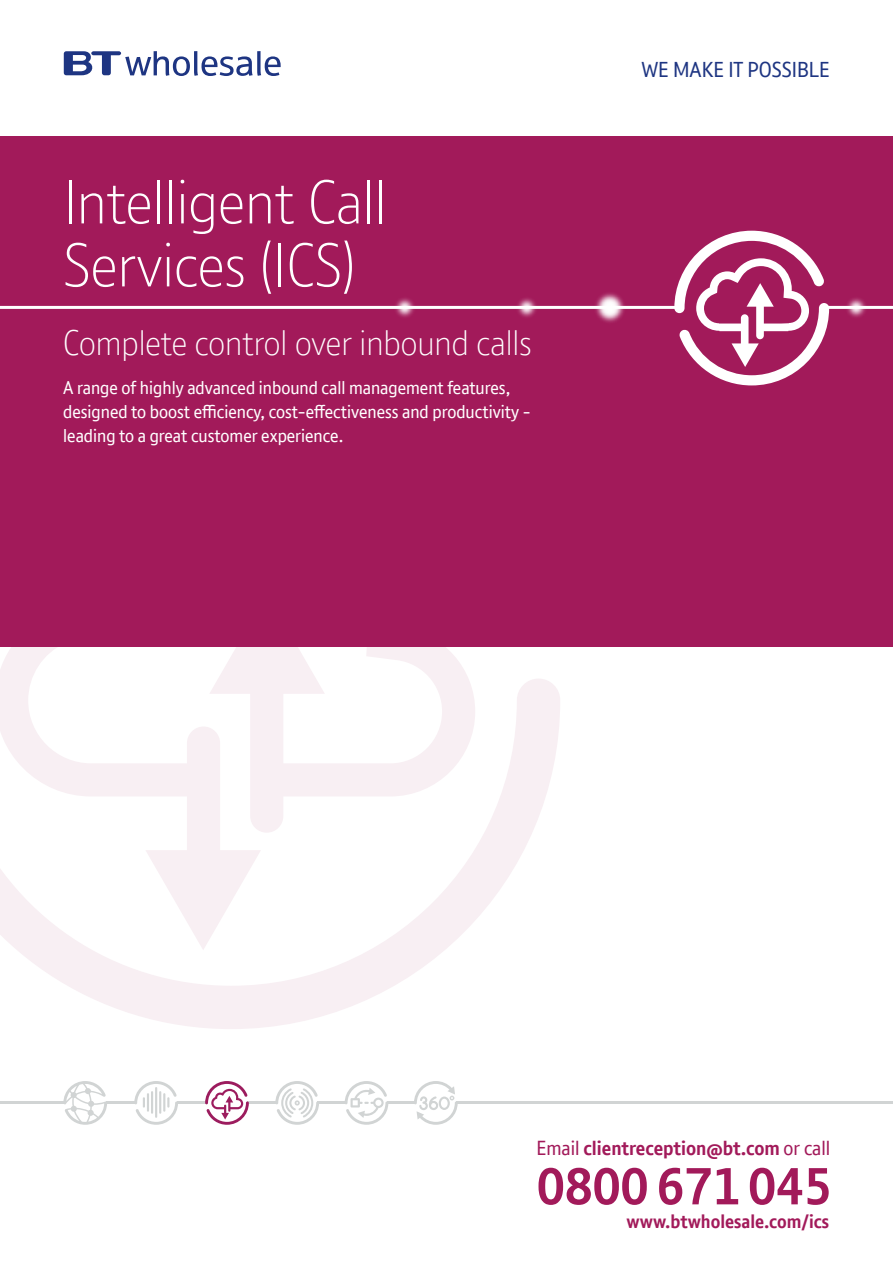
<style>
.page{position:relative;width:893px;height:1263px;background:#fff}
.page>*{position:absolute;margin:0;border:0;box-sizing:border-box;transform-origin:0 0}
.t1{font:300 60px/63px "BT Font";color:#fff}
.t2{font:700 50.25px "BT Font";letter-spacing:-.02em;color:#a21a5a}
.t3{font:300 34.5px "BT Font";color:#fff}
.t4{font:21px "BT Font";color:#1e3582}
.t5{font:700 19.8px "BT Font";color:#a21a5a}
.t6{font:700 18.9px "BT Font";color:#a21a5a}
.t7{font:18px/24px "BT Font";color:#fff}
.s1{font-weight:400}
</style>
<div class="page">
<svg style="left:18px;top:679px;width:542px;height:350px"></svg>
<svg style="left:0;top:646px;width:475px;height:304px"></svg>
<div style="left:0;top:136px;width:893px;height:510px;background:#a21a5a"></div>
<svg style="left:64px;top:51px;width:217px;height:25px"></svg>
<hr style="left:0;top:306px;width:680px;height:3px;background:#fff">
<svg style="left:674px;top:231px;width:128px;height:154px"></svg>
<img style="left:345px;top:298px;width:120px;height:19px">
<img style="left:587px;top:293px;width:87px;height:30px">
<img style="left:467px;top:298px;width:120px;height:19px">
<img style="left:796px;top:248px;width:97px;height:119px">
<hr style="left:106px;top:1101px;width:30px;height:3px;background:#d1d4d4">
<hr style="left:177px;top:1101px;width:29px;height:3px;background:#d1d4d4">
<hr style="left:0;top:1101px;width:65px;height:3px;background:#d1d4d4">
<hr style="left:456px;top:1101px;width:437px;height:3px;background:#d1d4d4">
<hr style="left:247px;top:1101px;width:30px;height:3px;background:#d1d4d4">
<svg style="left:205px;top:1081px;width:44px;height:44px"></svg>
<svg style="left:134px;top:1081px;width:44px;height:44px"></svg>
<svg style="left:63px;top:1081px;width:44px;height:44px"></svg>
<hr style="left:318px;top:1101px;width:28px;height:3px;background:#d1d4d4">
<hr style="left:387px;top:1101px;width:28px;height:3px;background:#d1d4d4">
<svg style="left:414px;top:1081px;width:44px;height:44px"></svg>
<svg style="left:275px;top:1081px;width:44px;height:44px"></svg>
<svg style="left:345px;top:1081px;width:43px;height:44px"></svg>
<h1 class="t1" style="left:63px;top:170px;width:325px">Intelligent Call<br>Services (ICS)</h1>
<h3 class="t3" style="left:63px;top:320px;width:470px">Complete control over inbound calls</h3>
<p class="t7" style="left:63px;top:375px;width:469px">A range of highly advanced inbound call management features, designed to boost efficiency, cost-effectiveness and productivity - leading to a great customer experience.</p>
<p class="t4" style="left:641px;top:55px;width:190px">WE MAKE IT POSSIBLE</p>
<p class="t5" style="left:536px;top:1135px;width:295px"><span class="s1">Email</span> clientreception@bt.com <span class="s1">or call</span></p>
<h2 class="t2" style="left:536px;top:1153px;width:297px">0800 671 045</h2>
<p class="t6" style="left:627px;top:1209px;width:204px">www.btwholesale.com/ics</p>
</div>
